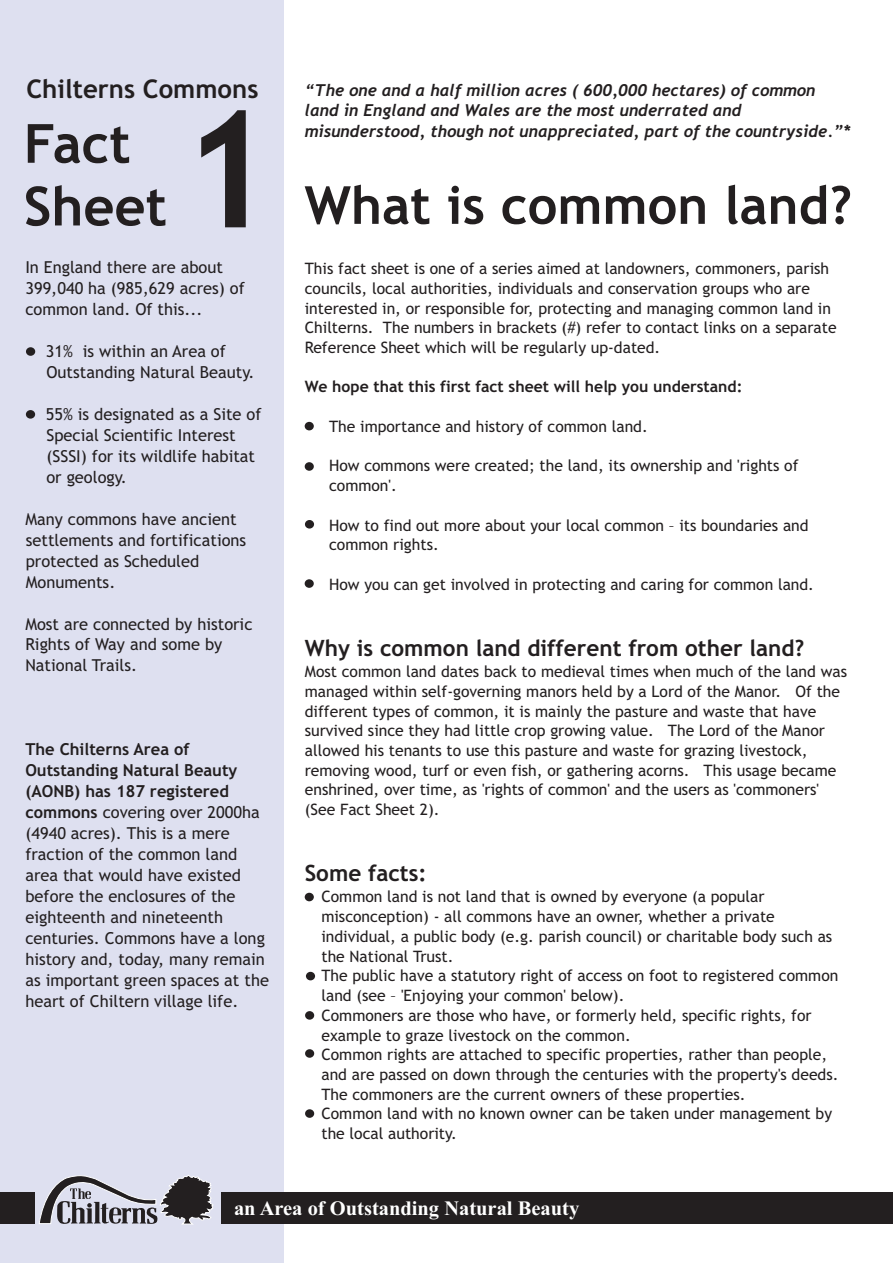
<style>
.page{position:relative;width:893px;height:1263px;background:#fff}
.page>*{position:absolute;margin:0;border:0;box-sizing:border-box;transform-origin:0 0}
.t1{font:700 163.05px "Trebuchet MS";color:#231f20}
.t2{font:700 54px/62.7px "Trebuchet MS";color:#231f20}
.t3{font:700 52.5px "Trebuchet MS";color:#231f20}
.t4{font:700 25.8px "Trebuchet MS";color:#231f20}
.t5{font:700 22.5px "Trebuchet MS";color:#231f20}
.t6{font:700 20.55px "Times New Roman";color:#fff}
.t7{font:16.5px/21px "Trebuchet MS";color:#231f20}
.t8{font:italic 700 16.5px/20.7px "Trebuchet MS";color:#231f20}
.t9{font:15.75px/19.6px "Trebuchet MS";color:#231f20}
.t10{font:700 15.75px "Trebuchet MS";color:#231f20}
.s1{font-weight:700}
</style>
<div class="page">
<div style="left:0;top:0;width:283px;height:1263px;background:#dee0f0"></div>
<div style="left:305px;top:422px;width:9px;height:8px;background:#231f20;border-radius:50%"></div>
<div style="left:305px;top:579px;width:9px;height:9px;background:#231f20;border-radius:50%"></div>
<div style="left:305px;top:462px;width:9px;height:9px;background:#231f20;border-radius:50%"></div>
<div style="left:305px;top:520px;width:9px;height:8px;background:#231f20;border-radius:50%"></div>
<div style="left:305px;top:1011px;width:9px;height:9px;background:#231f20;border-radius:50%"></div>
<div style="left:305px;top:893px;width:9px;height:8px;background:#231f20;border-radius:50%"></div>
<div style="left:306px;top:972px;width:9px;height:8px;background:#231f20;border-radius:50%"></div>
<div style="left:305px;top:1049px;width:9px;height:9px;background:#231f20;border-radius:50%"></div>
<div style="left:305px;top:1109px;width:9px;height:9px;background:#231f20;border-radius:50%"></div>
<div style="left:221px;top:1193px;width:672px;height:31px;background:#231f20"></div>
<svg style="left:39px;top:1175px;width:174px;height:50px"></svg>
<div style="left:0;top:1193px;width:35px;height:31px;background:#231f20"></div>
<div style="left:26px;top:410px;width:9px;height:9px;background:#231f20;border-radius:50%"></div>
<div style="left:26px;top:347px;width:9px;height:9px;background:#231f20;border-radius:50%"></div>
<h3 class="t4" style="left:26px;top:79px;width:234px">Chilterns Commons</h3>
<h2 class="t2" style="left:24px;top:117px;width:145px">Fact<br>Sheet</h2>
<p class="t7" style="left:25px;top:258px;width:199px">In England there are about</p>
<h1 class="t1" style="left:180px;top:107px;width:97px">1</h1>
<p class="t7" style="left:25px;top:279px;width:221px">399,040 ha (985,629 acres) of common land. Of this...</p>
<p class="t7" style="left:46px;top:342px;width:210px">31% is within an Area of<br>Outstanding Natural Beauty.</p>
<p class="t7" style="left:46px;top:405px;width:217px">55% is designated as a Site of<br>Special Scientific Interest (SSSI) for its wildlife habitat or geology.</p>
<p class="t7" style="left:25px;top:510px;width:222px">Many commons have ancient settlements and fortifications protected as Scheduled<br>Monuments.</p>
<p class="t7" style="left:25px;top:615px;width:229px">Most are connected by historic<br>Rights of Way and some by<br>National Trails.</p>
<p class="t7" style="left:25px;top:740px;width:245px"><span class="s1">The Chilterns Area of<br>Outstanding Natural Beauty (AONB) has 187 registered commons</span> covering over 2000ha (4940 acres). This is a mere fraction of the common land area that would have existed before the enclosures of the eighteenth and nineteenth centuries. Commons have a long history and, today, many remain as important green spaces at the heart of Chiltern village life.</p>
<p class="t8" style="left:305px;top:81px;width:547px">“The one and a half million acres ( 600,000 hectares) of common land in England and Wales are the most underrated and misunderstood, though not unappreciated, part of the countryside.”*</p>
<h3 class="t3" style="left:304px;top:185px;width:549px">What is common land?</h3>
<p class="t9" style="left:305px;top:260px;width:533px">This fact sheet is one of a series aimed at landowners, commoners, parish councils, local authorities, individuals and conservation groups who are interested in, or responsible for, protecting and managing common land in Chilterns. The numbers in brackets (#) refer to contact links on a separate Reference Sheet which will be regularly up-dated.</p>
<p class="t10" style="left:305px;top:381px;width:439px">We hope that this first fact sheet will help you understand:</p>
<p class="t9" style="left:305px;top:418px;width:344px">· The importance and history of common land.</p>
<p class="t9" style="left:329px;top:457px;width:471px;text-indent:-24px">· How commons were created; the land, its ownership and 'rights of common'.</p>
<p class="t9" style="left:329px;top:516px;width:481px;text-indent:-24px">· How to find out more about your local common – its boundaries and common rights.</p>
<p class="t9" style="left:305px;top:576px;width:511px">· How you can get involved in protecting and caring for common land.</p>
<h3 class="t5" style="left:305px;top:639px;width:501px">Why is common land different from other land?</h3>
<p class="t9" style="left:305px;top:663px;width:544px">Most common land dates back to medieval times when much of the land was managed within self-governing manors held by a Lord of the Manor. Of the different types of common, it is mainly the pasture and waste that have survived since they had little crop growing value. The Lord of the Manor allowed his tenants to use this pasture and waste for grazing livestock, removing wood, turf or even fish, or gathering acorns. This usage became enshrined, over time, as 'rights of common' and the users as 'commoners' (See Fact Sheet 2).</p>
<h3 class="t5" style="left:305px;top:864px;width:123px">Some facts:</h3>
<p class="t9" style="left:305px;top:888px;width:461px">· Common land is not land that is owned by everyone (a popular</p>
<p class="t9" style="left:321px;top:908px;width:455px">misconception) - all commons have an owner, whether a private</p>
<p class="t9" style="left:321px;top:928px;width:512px">individual, a public body (e.g. parish council) or charitable body such as</p>
<p class="t9" style="left:321px;top:948px;width:134px">the National Trust.</p>
<p class="t9" style="left:305px;top:967px;width:535px">· The public have a statutory right of access on foot to registered common</p>
<p class="t9" style="left:321px;top:987px;width:305px">land (see – 'Enjoying your common' below).</p>
<p class="t9" style="left:305px;top:1007px;width:508px">· Commoners are those who have, or formerly held, specific rights, for</p>
<p class="t9" style="left:321px;top:1026px;width:311px">example to graze livestock on the common.</p>
<p class="t9" style="left:305px;top:1046px;width:524px">· Common rights are attached to specific properties, rather than people,</p>
<p class="t9" style="left:321px;top:1066px;width:519px">and are passed on down through the centuries with the property's deeds.</p>
<p class="t9" style="left:321px;top:1086px;width:426px">The commoners are the current owners of these properties.</p>
<p class="t9" style="left:305px;top:1105px;width:529px">· Common land with no known owner can be taken under management by</p>
<p class="t9" style="left:321px;top:1125px;width:137px">the local authority.</p>
<h3 class="t6" style="left:234px;top:1201px;width:347px">an Area of Outstanding Natural Beauty</h3>
</div>
